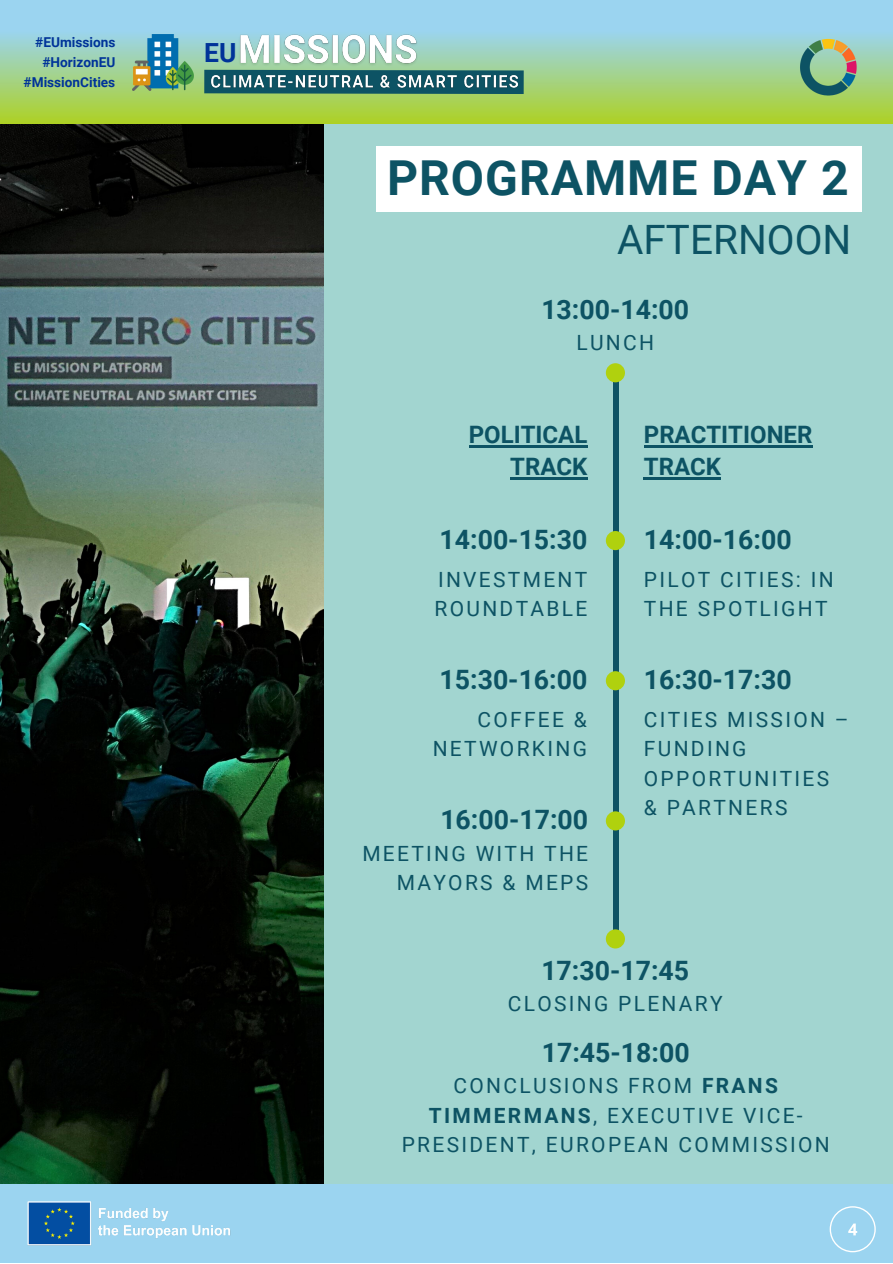
<style>
.page{position:relative;width:893px;height:1264px;background:#fff}
.page>*{position:absolute;margin:0;border:0;box-sizing:border-box;transform-origin:0 0}
.t1{font:700 48.15px "Roboto";letter-spacing:.02em;color:#0d5364}
.t2{font:40.5px "Roboto";color:#0d5364}
.t3{font:700 26.7px "Roboto";color:#0d5364}
.t4{font:700 26.4px "Roboto";color:#039}
.t5{font:700 24px "Roboto";color:#0d5364}
.t6{font:21px/29.2px "Roboto";letter-spacing:.11em;color:#0d5364}
.t7{font:700 13.65px "Roboto";color:#039}
.s1{font-weight:700}
</style>
<div class="page">
<div style="left:0;top:0;width:892px;height:1262px;background:#a2d5d0"></div>
<img style="left:0;top:123px;width:323px;height:1061px">
<div style="left:612px;top:372px;width:6px;height:564px;background:#0d5364"></div>
<div style="left:605px;top:363px;width:20px;height:19px;background:#b0d10e;border-radius:50%"></div>
<div style="left:605px;top:531px;width:20px;height:19px;background:#b0d10e;border-radius:50%"></div>
<div style="left:605px;top:671px;width:20px;height:19px;background:#b0d10e;border-radius:50%"></div>
<div style="left:605px;top:929px;width:20px;height:19px;background:#b0d10e;border-radius:50%"></div>
<div style="left:0;top:1184px;width:892px;height:78px;background:#9bd4f0"></div>
<svg style="left:829px;top:1206px;width:46px;height:46px"></svg>
<div style="left:376px;top:146px;width:485px;height:66px;background:#fff"></div>
<img style="left:27px;top:1201px;width:204px;height:45px">
<hr style="left:468px;top:445px;width:119px;height:2px;background:#0d5364">
<hr style="left:510px;top:477px;width:77px;height:3px;background:#0d5364">
<hr style="left:643px;top:445px;width:169px;height:2px;background:#0d5364">
<hr style="left:643px;top:477px;width:78px;height:3px;background:#0d5364">
<img style="left:0;top:0;width:892px;height:123px">
<div style="left:605px;top:811px;width:20px;height:19px;background:#b0d10e;border-radius:50%"></div>
<svg style="left:181px;top:58px;width:366px;height:48px;background:#a2cf70"></svg>
<img style="left:133px;top:34px;width:61px;height:57px">
<img style="left:233px;top:24px;width:190px;height:46px">
<img style="left:208px;top:70px;width:313px;height:24px">
<img style="left:788px;top:27px;width:79px;height:79px">
<p class="t7" style="left:35px;top:34px;width:82px">#EUmissions</p>
<p class="t7" style="left:42px;top:54px;width:74px">#HorizonEU</p>
<p class="t7" style="left:24px;top:74px;width:93px">#MissionCities</p>
<p class="t4" style="left:204px;top:38px;width:34px">EU</p>
<p class="t1" style="left:387px;top:150px;width:463px">PROGRAMME DAY 2</p>
<p class="t2" style="left:617px;top:217px;width:236px">AFTERNOON</p>
<p class="t3" style="left:541px;top:294px;width:149px">13:00-14:00</p>
<p class="t6" style="left:576px;top:328px;width:79px">LUNCH</p>
<p class="t5" style="left:468px;top:420px;width:120px">POLITICAL</p>
<p class="t5" style="left:510px;top:453px;width:79px">TRACK</p>
<p class="t3" style="left:439px;top:524px;width:149px">14:00-15:30</p>
<p class="t6" style="left:434px;top:565px;width:154px">INVESTMENT<br>ROUNDTABLE</p>
<p class="t3" style="left:439px;top:664px;width:149px">15:30-16:00</p>
<p class="t6" style="left:432px;top:705px;width:156px;text-align:right">COFFEE &amp;<br>NETWORKING</p>
<p class="t3" style="left:440px;top:804px;width:149px">16:00-17:00</p>
<p class="t6" style="left:362px;top:838px;width:227px;text-align:right">MEETING WITH THE<br>MAYORS &amp; MEPS</p>
<p class="t5" style="left:643px;top:420px;width:170px">PRACTITIONER</p>
<p class="t5" style="left:643px;top:453px;width:79px">TRACK</p>
<p class="t3" style="left:643px;top:524px;width:149px">14:00-16:00</p>
<p class="t6" style="left:643px;top:565px;width:191px">PILOT CITIES: IN<br>THE SPOTLIGHT</p>
<p class="t3" style="left:643px;top:664px;width:149px">16:30-17:30</p>
<p class="t6" style="left:643px;top:705px;width:206px">CITIES MISSION –<br>FUNDING<br>OPPORTUNITIES<br>&amp; PARTNERS</p>
<p class="t3" style="left:541px;top:955px;width:149px">17:30-17:45</p>
<p class="t6" style="left:507px;top:989px;width:216px">CLOSING PLENARY</p>
<p class="t3" style="left:542px;top:1037px;width:149px">17:45-18:00</p>
<p class="t6" style="left:402px;top:1071px;width:429px;text-align:center">CONCLUSIONS FROM <span class="s1">FRANS<br>TIMMERMANS</span>, EXECUTIVE VICE-<br>PRESIDENT, EUROPEAN COMMISSION</p>
</div>
